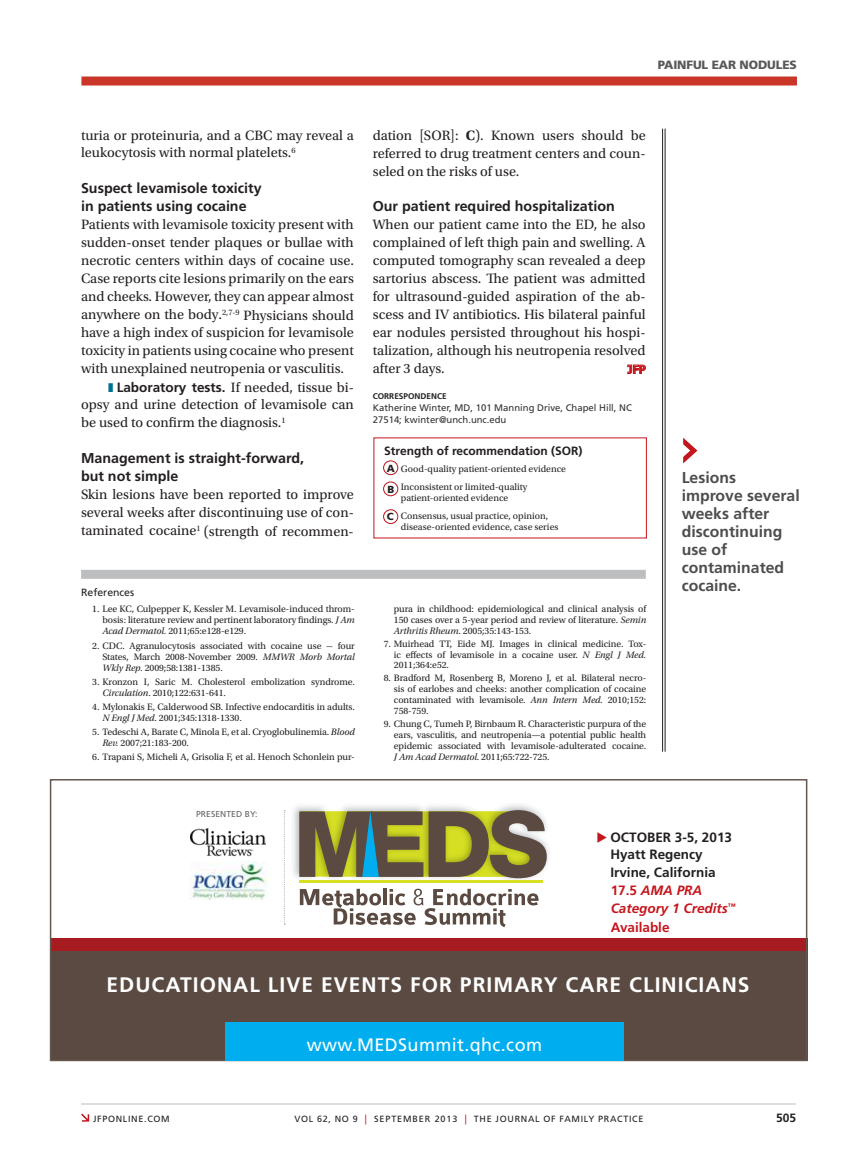
<style>
.page{position:relative;width:851px;height:1161px;background:#fff}
.page>*{position:absolute;margin:0;border:0;box-sizing:border-box;transform-origin:0 0}
.t1{font:700 21px "Frutiger LT Std";letter-spacing:.05em;color:#fff}
.t2{font:18px "Frutiger LT Std";letter-spacing:.02em;color:#fff}
.t3{font:700 15.75px/18px "Frutiger LT Std";color:#4d4d4f}
.t4{font:14.25px/18px "Utopia Std";color:#231f20;text-align:justify}
.t5{font:700 14.25px/18px "Frutiger LT Std";color:#231f20}
.t6{font:700 13.5px/18px "Frutiger LT Std";color:#231f20}
.t7{font:700 12px "Frutiger LT Std";color:#231f20}
.t8{font:900 12px "Frutiger LT Std";letter-spacing:-.01em;color:#58595b}
.t9{font:11.25px "Neuzeit SLT Std Book Heavy SC800";color:#c4161c}
.t10{font:10.5px "Frutiger LT Std";color:#231f20}
.t11{font:900 10.35px/21.1px "Frutiger LT Std";color:#231f20}
.t12{font:9.75px/10.8px "Utopia Std";letter-spacing:-.005em;color:#231f20;text-align:justify}
.t13{font:9.45px/12px "Frutiger LT Std";color:#333132}
.t14{font:9px "Frutiger LT Std";letter-spacing:.075em;color:#231f20}
.t15{font:8.55px "Frutiger LT Std";letter-spacing:.01em;color:#636466}
.t16{font:700 8.25px "Frutiger LT Std";color:#231f20}
.s1{font-family:"Frutiger LT Std";font-weight:700;font-size:13.5px}
.s2{font-weight:700}
.s3{font-style:italic}
.s4{color:#c4161c}
.s5{font-style:italic;color:#c4161c}
.s6{font-size:9.9px;color:#c4161c}
</style>
<div class="page">
<div style="left:81px;top:77px;width:716px;height:9px;background:#c93627"></div>
<svg style="left:81px;top:1114px;width:8px;height:8px"></svg>
<hr style="left:81px;top:1104px;width:715px;height:1px;background:#bcbec0">
<hr style="left:664px;top:129px;width:1px;height:623px;background:#231f20">
<hr style="left:662px;top:129px;width:1px;height:623px;background:#231f20">
<svg style="left:683px;top:438px;width:14px;height:26px"></svg>
<div style="left:383px;top:461px;width:15px;height:14px;border:1px solid #ba141a;border-radius:50%"></div>
<div style="left:383px;top:482px;width:15px;height:14px;border:1px solid #ba141a;border-radius:50%"></div>
<div style="left:383px;top:509px;width:15px;height:15px;border:1px solid #ba141a;border-radius:50%"></div>
<svg style="left:627px;top:364px;width:19px;height:10px"></svg>
<div style="left:81px;top:570px;width:564px;height:9px;background:#bcbec0"></div>
<div style="left:50px;top:939px;width:757px;height:121px;background:#5a4a42"></div>
<img style="left:190px;top:829px;width:75px;height:28px">
<img style="left:189px;top:862px;width:79px;height:38px">
<svg style="left:284px;top:810px;width:1px;height:115px"></svg>
<img style="left:293px;top:804px;width:243px;height:17px">
<img style="left:293px;top:821px;width:20px;height:60px">
<img style="left:505px;top:844px;width:44px;height:39px">
<img style="left:313px;top:878px;width:192px;height:3px">
<svg style="left:300px;top:889px;width:238px;height:38px"></svg>
<svg style="left:299px;top:810px;width:247px;height:68px;background:#7d7b49"></svg>
<hr style="left:299px;top:881px;width:243px;height:2px;background:#d7df23">
<div style="left:50px;top:938px;width:757px;height:13px;background:#a71c20"></div>
<div style="left:50px;top:779px;width:757px;height:282px;border:2px solid #65564e"></div>
<div style="left:225px;top:1022px;width:399px;height:39px;background:#00aeef"></div>
<p class="t8" style="left:658px;top:58px;width:140px">PAINFUL EAR NODULES</p>
<h3 class="t4" style="left:81px;top:126px;width:274px">turia or proteinuria, and a CBC may reveal a leukocytosis with normal platelets.<sup>6</sup></h3>
<h3 class="t5" style="left:81px;top:180px;width:182px">Suspect levamisole toxicity in patients using cocaine</h3>
<h3 class="t4" style="left:81px;top:216px;width:274px">Patients with levamisole toxicity present with</h3>
<h3 class="t4" style="left:81px;top:234px;width:274px">sudden-onset tender plaques or bullae with</h3>
<h3 class="t4" style="left:81px;top:252px;width:274px">necrotic centers within days of cocaine use.</h3>
<h3 class="t4" style="left:81px;top:270px;width:274px">Case reports cite lesions primarily on the ears</h3>
<h3 class="t4" style="left:81px;top:288px;width:274px">and cheeks. However, they can appear almost</h3>
<h3 class="t4" style="left:81px;top:306px;width:274px">anywhere on the body.<sup>2,7-9</sup> Physicians should</h3>
<h3 class="t4" style="left:81px;top:324px;width:274px">have a high index of suspicion for levamisole</h3>
<h3 class="t4" style="left:81px;top:342px;width:274px">toxicity in patients using cocaine who present</h3>
<h3 class="t4" style="left:81px;top:360px;width:264px">with unexplained neutropenia or vasculitis.</h3>
<h3 class="t4" style="left:117px;top:378px;width:239px"><span class="s1">Laboratory tests.</span> If needed, tissue bi-</h3>
<h3 class="t4" style="left:81px;top:396px;width:274px">opsy and urine detection of levamisole can</h3>
<h3 class="t4" style="left:81px;top:414px;width:206px">be used to confirm the diagnosis.<sup>1</sup></h3>
<h3 class="t5" style="left:81px;top:450px;width:225px">Management is straight-forward, but not simple</h3>
<h3 class="t4" style="left:81px;top:486px;width:274px">Skin lesions have been reported to improve several weeks after discontinuing use of con&shy;taminated cocaine<sup>1</sup> (strength of recommen-</h3>
<h3 class="t4" style="left:373px;top:126px;width:274px">dation [SOR]: <span class="s2">C</span>). Known users should be referred to drug treatment centers and coun&shy;seled on the risks of use.</h3>
<h3 class="t5" style="left:373px;top:198px;width:243px">Our patient required hospitalization</h3>
<p class="t4" style="left:373px;top:216px;width:274px">When our patient came into the ED, he also complained of left thigh pain and swelling. A computed tomography scan revealed a deep sartorius abscess. The patient was admitted for ultrasound-guided aspiration of the ab&shy;scess and IV antibiotics. His bilateral painful ear nodules persisted throughout his hospi&shy;talization, although his neutropenia resolved after 3 days.</p>
<p class="t9" style="left:627px;top:362px;width:20px">JFP</p>
<p class="t16" style="left:373px;top:391px;width:12px">Corr</p>
<p class="t16" style="left:394px;top:391px;width:54px">espondence</p>
<p class="t13" style="left:373px;top:401px;width:254px">Katherine Winter, MD, 101 Manning Drive, Chapel H ill, NC<br>27514; kwinter@unch.unc.edu</p>
<p class="t7" style="left:384px;top:444px;width:200px">Strength of recommendation (SOR)</p>
<p class="t12" style="left:401px;top:460px;width:167px;line-height:18px">Good-quality patient-oriented evidence<br>Inconsistent or limited-quality</p>
<p class="t12" style="left:401px;top:489px;width:149px;line-height:18px">patient-oriented evidence<br>Consensus, usual practice, opinion,</p>
<p class="t12" style="left:401px;top:522px;width:159px">disease-oriented evidence, case series</p>
<p class="t11" style="left:387px;top:457px;width:10px">A<br>B</p>
<p class="t11" style="left:387px;top:506px;width:8px">C</p>
<p class="t10" style="left:81px;top:586px;width:55px">References</p>
<p class="t12" style="left:102px;top:604px;width:254px;text-indent:-10px">1. Lee KC, Culpepper K, Kessler M. Levamisole-induced throm&shy;bosis: literature review and pertinent laboratory findings. <span class="s3">J Am Acad Dermatol.</span> 2011;65:e128-e129.</p>
<p class="t12" style="left:102px;top:641px;width:254px;text-indent:-10px">2. CDC. Agranulocytosis associated with cocaine use - four States, March 2008-November 2009. <span class="s3">MMWR Morb Mortal Wkly Rep.</span> 2009;58:1381-1385.</p>
<p class="t12" style="left:102px;top:676px;width:254px;text-indent:-10px">3. Kronzon I, Saric M. Cholesterol embolization syndrome.<br><span class="s3">Circulation</span>. 2010;122:631-641.</p>
<p class="t12" style="left:102px;top:701px;width:254px;text-indent:-10px">4. Mylonakis E, Calderwood SB. Infective endocarditis in adults.<br><span class="s3">N Engl J Med</span>. 2001;345:1318-1330.</p>
<p class="t12" style="left:102px;top:726px;width:254px;text-indent:-10px">5. Tedeschi A, Barate C, Minola E, et al. Cryoglobulinemia. <span class="s3">Blood<br>Rev.</span> 2007;21:183-200.</p>
<p class="t12" style="left:92px;top:751px;width:264px">6. Trapani S, Micheli A, Grisolia F, et al. Henoch Schonlein pur-</p>
<p class="t12" style="left:394px;top:604px;width:254px">pura in childhood: epidemiological and clinical analysis of 150 cases over a 5-year period and review of literature. <span class="s3">Semin Arthritis Rheum</span>. 2005;35:143-153.</p>
<p class="t12" style="left:394px;top:638px;width:254px;text-indent:-10px">7. Muirhead TT, Eide MJ. Images in clinical medicine. Tox&shy;ic effects of levamisole in a cocaine user. <span class="s3">N Engl J Med.<br></span>2011;364:e52.</p>
<p class="t12" style="left:394px;top:673px;width:254px;text-indent:-10px">8. Bradford M, Rosenberg B, Moreno J, et al. Bilateral necro&shy;sis of earlobes and cheeks: another complication of cocaine contaminated with levamisole. <span class="s3">Ann Intern Med.</span> 2010;152:<br>758-759.</p>
<p class="t12" style="left:394px;top:719px;width:254px;text-indent:-10px">9. Chung C, Tumeh P, Birnbaum R. Characteristic purpura of the ears, vasculitis, and neutropenia—a potential public health epidemic associated with levamisole-adulterated cocaine.<br><span class="s3">J Am Acad Dermatol</span>. 2011;65:722-725.</p>
<h3 class="t3" style="left:681px;top:468px;width:119px">Lesions improve several weeks after discontinuing use of contaminated cocaine.</h3>
<p class="t15" style="left:196px;top:809px;width:63px">Presented by:</p>
<h3 class="t6" style="left:610px;top:828px;width:127px;text-indent:-14px"><span class="s4">◆</span> October 3-5, 2013<br>Hyatt Regency<br>Irvine, California<br><span class="s4">17.5</span> <span class="s5">AMA PRA<br>Category 1 Credits</span><sup>™<br></sup><span class="s4">Available</span></h3>
<h1 class="t1" style="left:106px;top:973px;width:16px">Educa</h1>
<h1 class="t1" style="left:180px;top:973px;width:245px">tio nal LIVE Events for</h1>
<h1 class="t1" style="left:460px;top:973px;width:291px">PRIMARY CARE CLINICIANS</h1>
<h2 class="t2" style="left:307px;top:1034px;width:65px">www.MED</h2>
<h2 class="t2" style="left:398px;top:1034px;width:145px">Summit.qhc.com</h2>
<p class="t14" style="left:93px;top:1113px;width:78px">jfponline.com</p>
<p class="t14" style="left:294px;top:1113px;width:350px">Vol 62, No 9 <span class="s6">|</span> SEPTEM BE R 2013 <span class="s6">|</span> The Journal of Family Practice</p>
<p class="t7" style="left:776px;top:1111px;width:22px">505</p>
</div>
